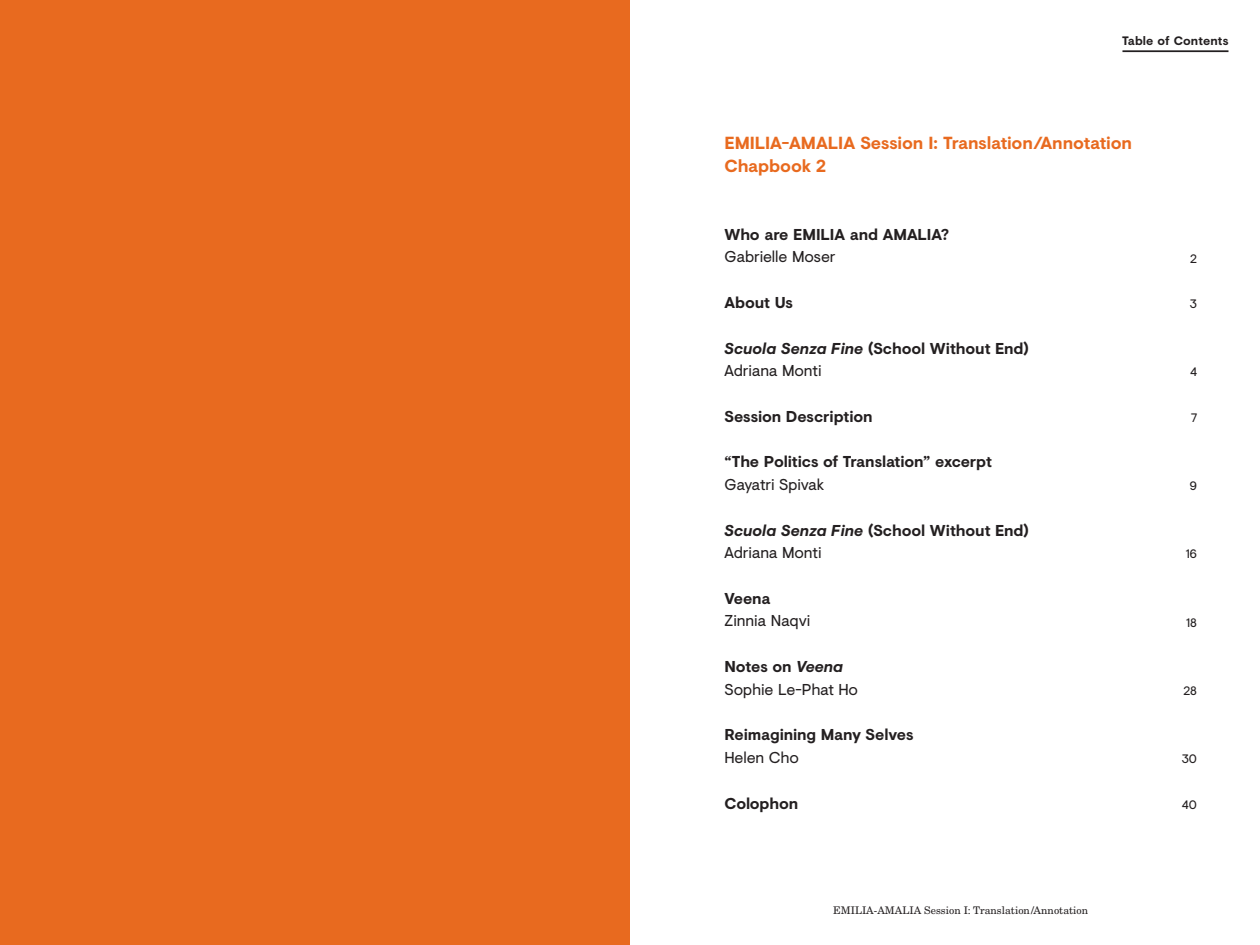
<style>
.page{position:relative;width:1260px;height:945px;background:#fff}
.page>*{position:absolute;margin:0;border:0;box-sizing:border-box;transform-origin:0 0}
.t1{font:700 17.5px/22.8px "Visuelt";letter-spacing:-.005em;color:#e86a1f}
.t2{font:700 15.75px/22.8px "Visuelt";letter-spacing:-.01em;color:#231f20}
.t3{font:15.75px/22.8px "Visuelt";letter-spacing:-.01em;color:#231f20}
.t4{font:700 12.25px "Visuelt";letter-spacing:.005em;color:#231f20}
.t5{font:12.25px "Visuelt";color:#231f20}
.t6{font:10.5px "New Century Schlbk LT Std";color:#231f20}
.s1{font-style:italic}
.s2{font-weight:400}
.s3{font-weight:700}
.s4{font-weight:700;font-style:italic}
</style>
<div class="page">
<hr style="left:1122px;top:50px;width:107px;height:2px;background:#231f20">
<div style="left:0;top:0;width:630px;height:945px;background:#e86a1f"></div>
<p class="t4" style="left:1122px;top:32px;width:108px">Table of Contents</p>
<p class="t1" style="left:724px;top:131px;width:409px">EMILIA-AMALIA Session I: Translation/Annotation<br>Chapbook 2</p>
<p class="t2" style="left:724px;top:222px;width:226px">Who are EMILIA and AMALIA?</p>
<p class="t3" style="left:724px;top:245px;width:112px">Gabrielle Moser</p>
<p class="t5" style="left:1190px;top:250px;width:8px">2</p>
<p class="t2" style="left:725px;top:291px;width:70px">About Us</p>
<p class="t5" style="left:1190px;top:295px;width:9px">3</p>
<p class="t2" style="left:725px;top:336px;width:306px"><span class="s1">Scuola Senza Fine</span> (School Without End)<br><span class="s2">Adriana Monti</span></p>
<p class="t5" style="left:1190px;top:363px;width:8px">4</p>
<p class="t2" style="left:725px;top:404px;width:150px">Session Description</p>
<p class="t5" style="left:1191px;top:409px;width:7px">7</p>
<p class="t2" style="left:725px;top:450px;width:269px">“The Politics of Translation” excerpt</p>
<p class="t3" style="left:725px;top:473px;width:101px">Gayatri Spivak</p>
<p class="t5" style="left:1190px;top:477px;width:9px">9</p>
<p class="t2" style="left:724px;top:518px;width:306px"><span class="s1">Scuola Senza Fine</span> (School Without End)<br><span class="s2">Adriana Monti</span></p>
<p class="t5" style="left:1186px;top:545px;width:13px">16</p>
<p class="t2" style="left:724px;top:586px;width:47px">Veena</p>
<p class="t3" style="left:724px;top:609px;width:87px">Zinnia Naqvi</p>
<p class="t5" style="left:1186px;top:614px;width:12px">18</p>
<p class="t3" style="left:724px;top:655px;width:135px"><span class="s3">Notes on</span> <span class="s4">Veena<br></span>Sophie Le-Phat Ho</p>
<p class="t5" style="left:1184px;top:682px;width:15px">28</p>
<p class="t2" style="left:724px;top:723px;width:191px">Reimagining Many Selves</p>
<p class="t3" style="left:724px;top:746px;width:76px">Helen Cho</p>
<p class="t5" style="left:1182px;top:750px;width:17px">30</p>
<p class="t2" style="left:724px;top:791px;width:75px">Colophon</p>
<p class="t5" style="left:1182px;top:796px;width:17px">40</p>
<p class="t6" style="left:833px;top:903px;width:257px">EMILIA-AMALIA Session I: Translation/Annotation</p>
</div>
